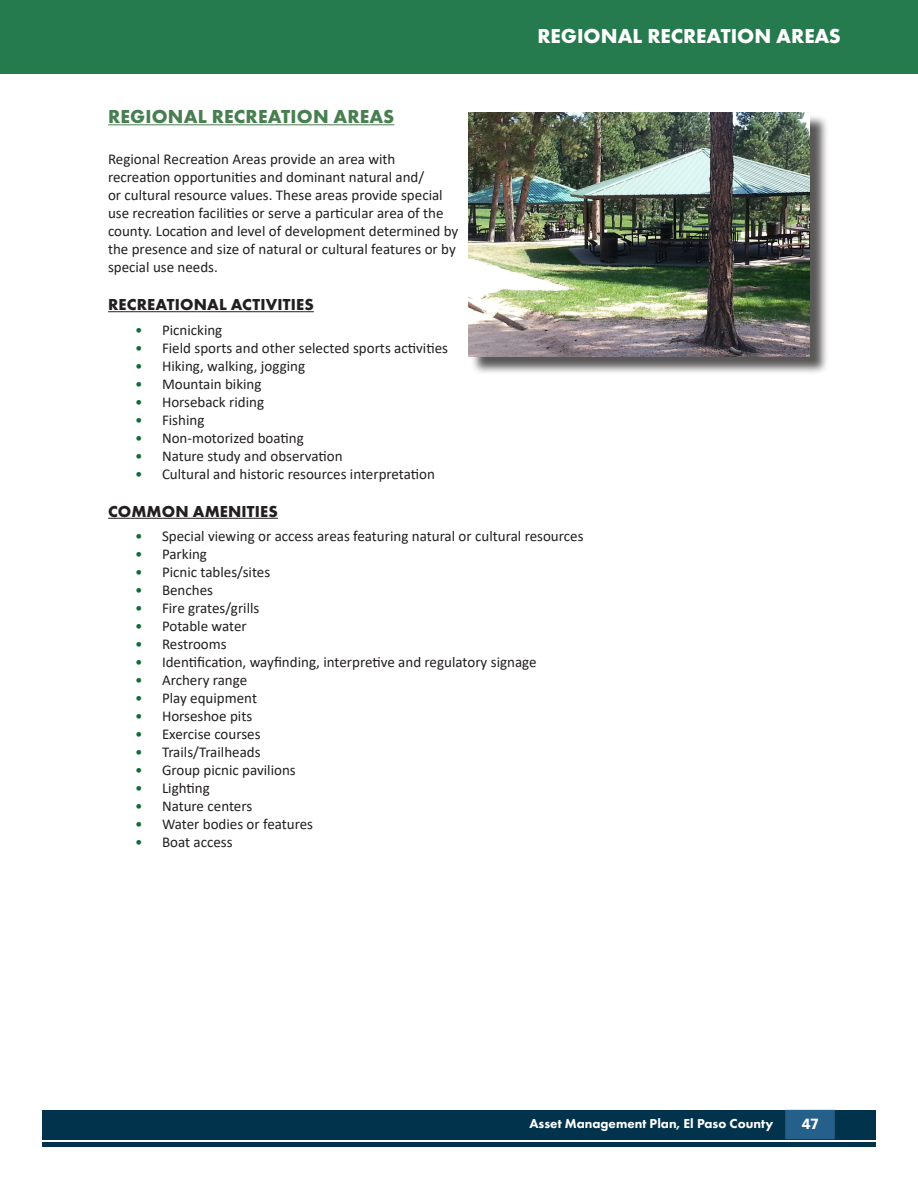
<style>
.page{position:relative;width:918px;height:1188px;background:#fff}
.page>*{position:absolute;margin:0;border:0;box-sizing:border-box;transform-origin:0 0}
.park_heading{font:700 21px "Futura PT";color:#fff}
.Section_TOC{font:700 19.5px "Futura PT";letter-spacing:.01em;color:#487f50}
.Section_TOC-2{font:700 16.5px "Futura PT";letter-spacing:.01em;color:#231f20}
.t1{font:15px/18px "Calibri";color:#231f20}
.t2{font:700 15px "Bernina Sans";color:#fff}
.t3{font:800 13.5px "Futura PT";color:#fff}
.s1{color:#0d6d39}
</style>
<div class="page">
<div style="left:42px;top:1142px;width:834px;height:5px;background:#01334c"></div>
<div style="left:42px;top:1110px;width:834px;height:29px;background:#01334c"></div>
<div style="left:785px;top:1110px;width:50px;height:29px;background:#25608a;border:3px solid #25608a"></div>
<div style="left:0;top:0;width:918px;height:74px;background:#257b4d"></div>
<div style="left:470px;top:114px;width:359px;height:261px;background:#231f20;opacity:.75"></div>
<img style="left:468px;top:112px;width:342px;height:244px">
<hr style="left:108px;top:124px;width:286px;height:1px;background:#487f50">
<hr style="left:108px;top:311px;width:206px;height:1px;background:#231f20">
<hr style="left:108px;top:518px;width:170px;height:1px;background:#231f20">
<p class="park_heading" style="left:537px;top:22px;width:305px">REGIONAL RECREATION AREAS</p>
<p class="Section_TOC" style="left:108px;top:104px;width:288px">REGIONAL RECREATION AREAS</p>
<p class="t1" style="left:108px;top:150px;width:352px">Regional Recreation Areas provide an area with recreation opportunities and dominant natural and/<br>or cultural resource values. These areas provide special use recreation facilities or serve a particular area of the county. Location and level of development determined by the presence and size of natural or cultural features or by special use needs.</p>
<p class="Section_TOC-2" style="left:108px;top:294px;width:207px">RECREATIONAL ACTIVITIES</p>
<p class="t1" style="left:135px;top:320px;width:89px"><span class="s1">•</span> Picnicking</p>
<p class="t1" style="left:135px;top:338px;width:315px"><span class="s1">•</span> Field sports and other selected sports activities</p>
<p class="t1" style="left:135px;top:356px;width:172px"><span class="s1">•</span> Hiking, walking, jogging</p>
<p class="t1" style="left:135px;top:374px;width:128px"><span class="s1">•</span> Mountain biking</p>
<p class="t1" style="left:135px;top:392px;width:131px"><span class="s1">•</span> Horseback riding</p>
<p class="t1" style="left:135px;top:410px;width:71px"><span class="s1">•</span> Fishing</p>
<p class="t1" style="left:135px;top:428px;width:170px"><span class="s1">•</span> Non-motorized boating</p>
<p class="t1" style="left:135px;top:446px;width:209px"><span class="s1">•</span> Nature study and observation</p>
<p class="t1" style="left:135px;top:464px;width:302px"><span class="s1">•</span> Cultural and historic resources interpretation</p>
<p class="Section_TOC-2" style="left:108px;top:500px;width:171px">COMMON AMENITIES</p>
<p class="t1" style="left:135px;top:527px;width:450px"><span class="s1">•</span> Special viewing or access areas featuring natural or cultural resources</p>
<p class="t1" style="left:135px;top:545px;width:74px"><span class="s1">•</span> Parking</p>
<p class="t1" style="left:135px;top:563px;width:137px"><span class="s1">•</span> Picnic tables/sites</p>
<p class="t1" style="left:135px;top:581px;width:80px"><span class="s1">•</span> Benches</p>
<p class="t1" style="left:135px;top:599px;width:126px"><span class="s1">•</span> Fire grates/grills</p>
<p class="t1" style="left:135px;top:617px;width:113px"><span class="s1">•</span> Potable water</p>
<p class="t1" style="left:135px;top:635px;width:93px"><span class="s1">•</span> Restrooms</p>
<p class="t1" style="left:135px;top:653px;width:403px"><span class="s1">•</span> Identification, wayfinding, interpretive and regulatory signage</p>
<p class="t1" style="left:135px;top:671px;width:114px"><span class="s1">•</span> Archery range</p>
<p class="t1" style="left:135px;top:689px;width:124px"><span class="s1">•</span> Play equipment</p>
<p class="t1" style="left:135px;top:707px;width:119px"><span class="s1">•</span> Horseshoe pits</p>
<p class="t1" style="left:135px;top:725px;width:127px"><span class="s1">•</span> Exercise courses</p>
<p class="t1" style="left:135px;top:743px;width:127px"><span class="s1">•</span> Trails/Trailheads</p>
<p class="t1" style="left:135px;top:761px;width:162px"><span class="s1">•</span> Group picnic pavilions</p>
<p class="t1" style="left:135px;top:779px;width:76px"><span class="s1">•</span> Lighting</p>
<p class="t1" style="left:135px;top:797px;width:119px"><span class="s1">•</span> Nature centers</p>
<p class="t1" style="left:135px;top:815px;width:180px"><span class="s1">•</span> Water bodies or features</p>
<p class="t1" style="left:135px;top:833px;width:99px"><span class="s1">•</span> Boat access</p>
<p class="t3" style="left:529px;top:1115px;width:245px">Asset Management Plan, El Paso County</p>
<p class="t2" style="left:801px;top:1114px;width:19px">47</p>
</div>
